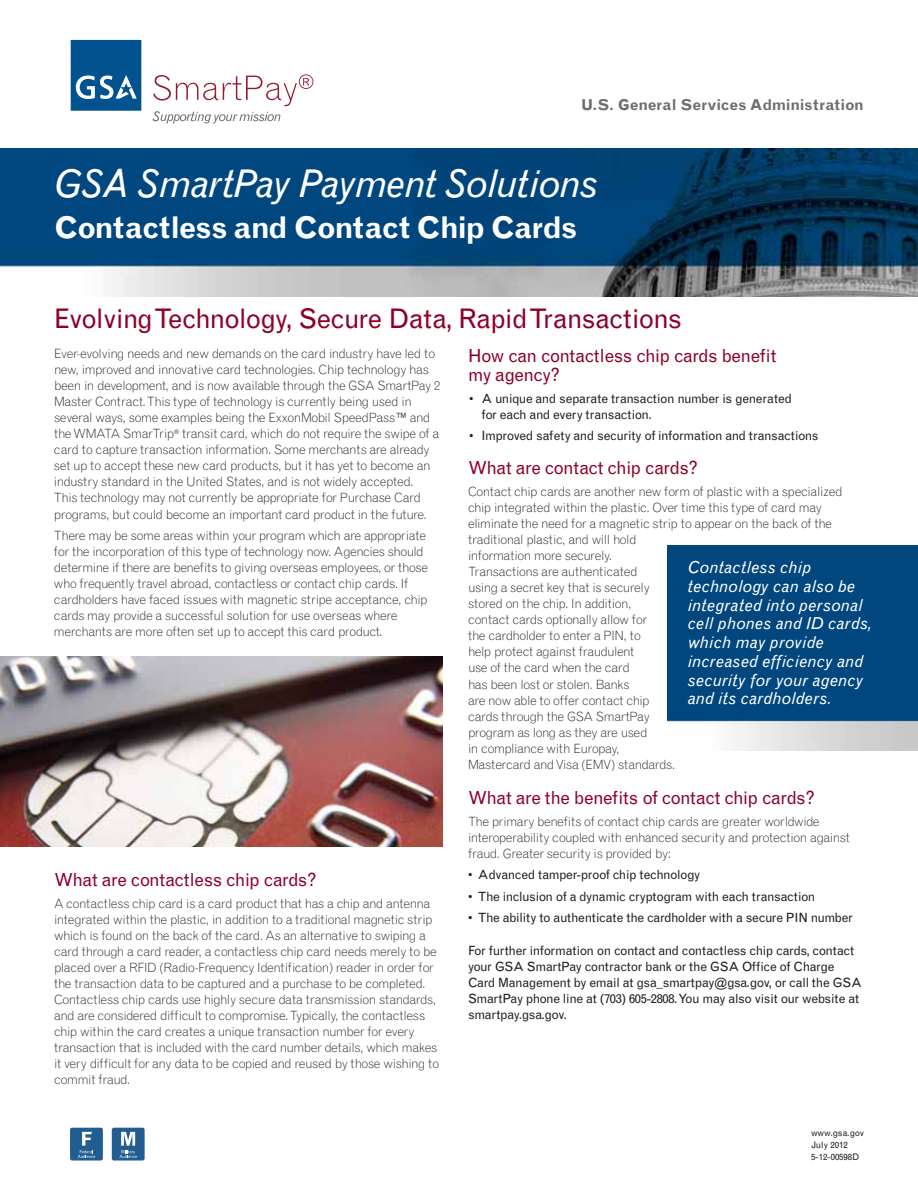
<style>
.page{position:relative;width:918px;height:1188px;background:#fff}
.page>*{position:absolute;margin:0;border:0;box-sizing:border-box;transform-origin:0 0}
.t1{font:italic 38.25px "Grotesque";letter-spacing:-.03em;color:#fff}
.t2{font:700 30px "Grotesque";letter-spacing:-.03em;color:#fff}
.t3{font:27px "Grotesque";letter-spacing:-.03em;color:#8e0028}
.t4{font:18px/19.5px "Grotesque";letter-spacing:-.03em;color:#8e0028}
.t5{font:italic 16.5px/18.8px "Grotesque";letter-spacing:.01em;color:#fff}
.t6{font:700 15px "Grotesque";color:#6d6e70}
.t7{font:300 12.75px/16px "Grotesque";letter-spacing:-.03em;color:#231f20}
.t8{font:12.75px/16px "Grotesque";letter-spacing:-.025em;color:#231f20}
.t9{font:9px/12px "Grotesque";color:#231f20}
</style>
<div class="page">
<svg style="left:71px;top:40px;width:70px;height:71px;background:#1c669a"></svg>
<svg style="left:153px;top:74px;width:160px;height:50px"></svg>
<img style="left:0;top:148px;width:918px;height:149px">
<img style="left:0;top:657px;width:443px;height:189px">
<img style="left:668px;top:546px;width:250px;height:205px">
<div style="left:70px;top:1128px;width:33px;height:33px;background:#225d92;border-radius:2px"></div>
<svg style="left:78px;top:1132px;width:17px;height:26px"></svg>
<div style="left:112px;top:1128px;width:33px;height:33px;background:#225d92;border-radius:2px"></div>
<svg style="left:119px;top:1132px;width:18px;height:26px"></svg>
<p class="t6" style="left:581px;top:99px;width:284px">U.S. General Services Administration</p>
<h1 class="t1" style="left:54px;top:170px;width:546px">GSA SmartPay Payment Solutions</h1>
<h1 class="t2" style="left:54px;top:217px;width:525px">Contactless and Contact Chip Cards</h1>
<h2 class="t3" style="left:54px;top:309px;width:630px">EvolvingTechnology, Secure Data, Rapid Transactions</h2>
<p class="t7" style="left:54px;top:347px;width:388px">Ever-evolving needs and new demands on the card industry have led to new, improved and innovative card technologies. Chip technology has been in development, and is now available through the GSA SmartPay 2<br>Master Contract.This type of technology is currently being used in several ways, some examples being the ExxonMobil SpeedPass™ and the WMATA SmarTrip<sup>®</sup> transit card, which do not require the swipe of a card to capture transaction information. Some merchants are already set up to accept these new card products, but it has yet to become an industry standard in the United States, and is not widely accepted.<br>This technology may not currently be appropriate for Purchase Card programs, but could become an important card product in the future.</p>
<p class="t7" style="left:54px;top:529px;width:376px">There may be some areas within your program which are appropriate for the incorporation of this type of technology now. Agencies should determine if there are benefits to giving overseas employees, or those who frequently travel abroad, contactless or contact chip cards. If cardholders have faced issues with magnetic stripe acceptance, chip cards may provide a successful solution for use overseas where merchants are more often set up to accept this card product.</p>
<p class="t4" style="left:468px;top:347px;width:310px">How can contactless chip cards benefit my agency?</p>
<p class="t8" style="left:482px;top:391px;width:312px;text-indent:-12px">• A unique and separate transaction number is generated for each and every transaction.</p>
<p class="t8" style="left:469px;top:429px;width:351px">• Improved safety and security of information and transactions</p>
<p class="t4" style="left:468px;top:460px;width:232px">What are contact chip cards?</p>
<p class="t7" style="left:468px;top:484px;width:376px">Contact chip cards are another new form of plastic with a specialized chip integrated within the plastic. Over time this type of card may eliminate the need for a magnetic strip to appear on the back of the traditional plastic, and will hold<br>information more securely.<br>Transactions are authenticated<br>using a secret key that is securely<br>stored on the chip. In addition,<br>contact cards optionally allow for<br>the cardholder to enter a PIN, to<br>help protect against fraudulent<br>use of the card when the card<br>has been lost or stolen. Banks<br>are now able to offer contact chip<br>cards through the GSA SmartPay<br>program as long as they are used<br>in compliance with Europay,<br>Mastercard and Visa (EMV) standards.</p>
<p class="t4" style="left:468px;top:790px;width:348px">What are the benefits of contact chip cards?</p>
<p class="t7" style="left:468px;top:814px;width:384px">The primary benefits of contact chip cards are greater worldwide interoperability coupled with enhanced security and protection against fraud. Greater security is provided by:</p>
<p class="t8" style="left:468px;top:868px;width:234px">• Advanced tamper-proof chip technology</p>
<p class="t8" style="left:468px;top:889px;width:349px">• The inclusion of a dynamic cryptogram with each transaction</p>
<p class="t8" style="left:468px;top:911px;width:387px">• The ability to authenticate the cardholder with a secure PIN number</p>
<p class="t8" style="left:468px;top:943px;width:395px">For further information on contact and contactless chip cards, contact your GSA SmartPay contractor bank or the GSA Office of Charge Card Management by email at gsa_smartpay@gsa.gov, or call the GSA SmartPay phone line at (703) 605-2808. You may also visit our website at smartpay.gsa.gov.</p>
<h2 class="t5" style="left:688px;top:559px;width:186px">Contactless chip technology can also be integrated into personal cell phones and ID cards, which may provide increased efficiency and security for your agency and its cardholders.</h2>
<h4 class="t4" style="left:54px;top:872px;width:264px">What are contactless chip cards?</h4>
<p class="t7" style="left:54px;top:896px;width:387px">A contactless chip card is a card product that has a chip and antenna integrated within the plastic, in addition to a traditional magnetic strip which is found on the back of the card. As an alternative to swiping a card through a card reader, a contactless chip card needs merely to be placed over a RFID (Radio-Frequency Identification) reader in order for the transaction data to be captured and a purchase to be completed.<br>Contactless chip cards use highly secure data transmission standards, and are considered difficult to compromise.Typically, the contactless chip within the card creates a unique transaction number for every transaction that is included with the card number details, which makes it very difficult for any data to be copied and reused by those wishing to commit fraud.</p>
<p class="t9" style="left:811px;top:1127px;width:55px">www.gsa.gov<br>July 2012<br>5-12-00598D</p>
</div>
